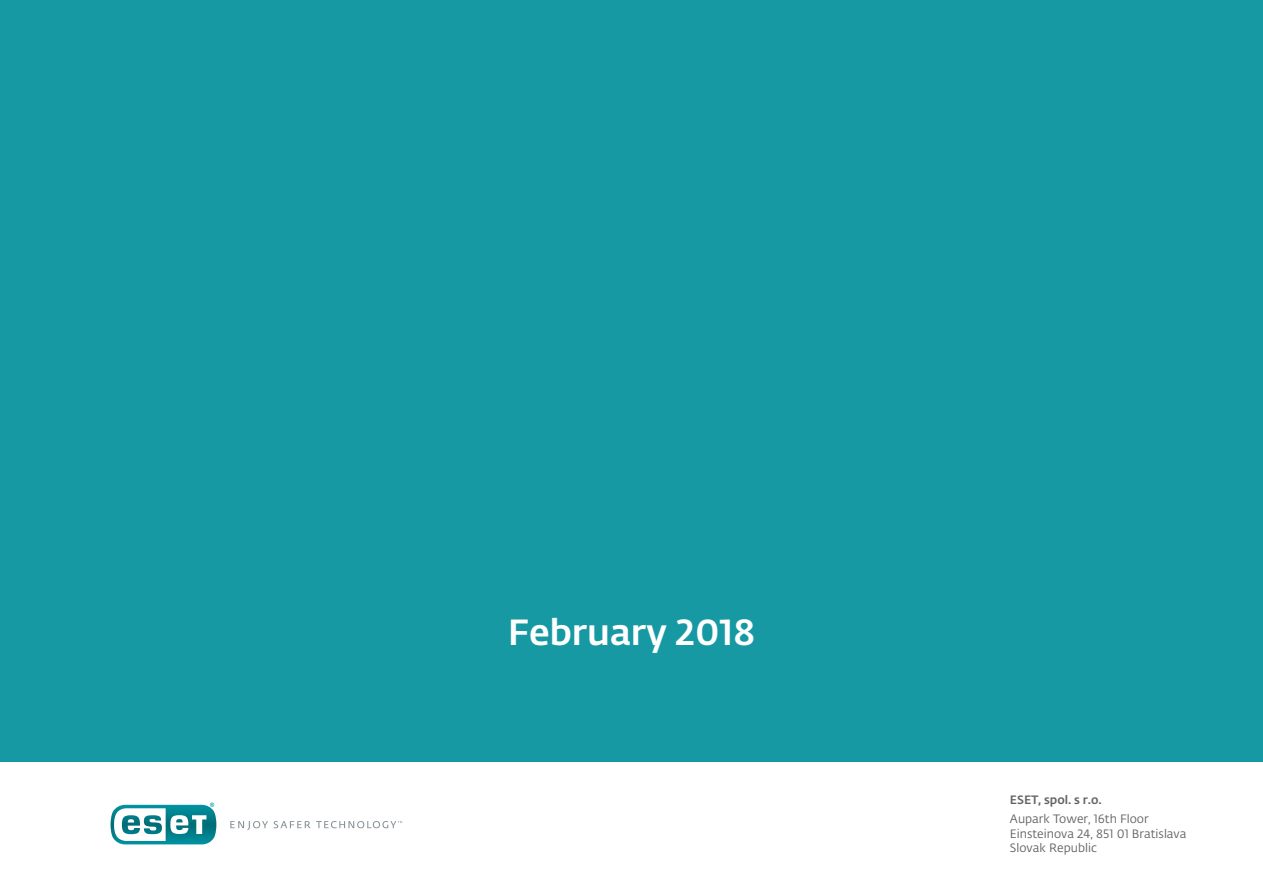
<style>
.page{position:relative;width:1263px;height:893px;background:#fff}
.page>*{position:absolute;margin:0;border:0;box-sizing:border-box;transform-origin:0 0}
.t1{font:36px "Fedra Sans Alt Pro Med LF";color:#fff}
.t2{font:12px/14.4px "Fedra Sans Alt Pro Book LF";color:#636366}
.t3{font:12px "Fedra Sans Alt Pro Med LF";color:#636366}
</style>
<div class="page">
<div style="left:0;top:0;width:1263px;height:761px;background:#1799a4"></div>
<svg style="left:230px;top:821px;width:172px;height:9px"></svg>
<svg style="left:111px;top:803px;width:105px;height:41px"></svg>
<p class="t1" style="left:508px;top:605px;width:249px">February 2018</p>
<p class="t3" style="left:1010px;top:791px;width:93px">ESET, spol. s r.o.</p>
<p class="t2" style="left:1010px;top:811px;width:178px">Aupark Tower, 16th Floor<br>Einsteinova 24, 851 01 Bratislava<br>Slovak Republic</p>
</div>
